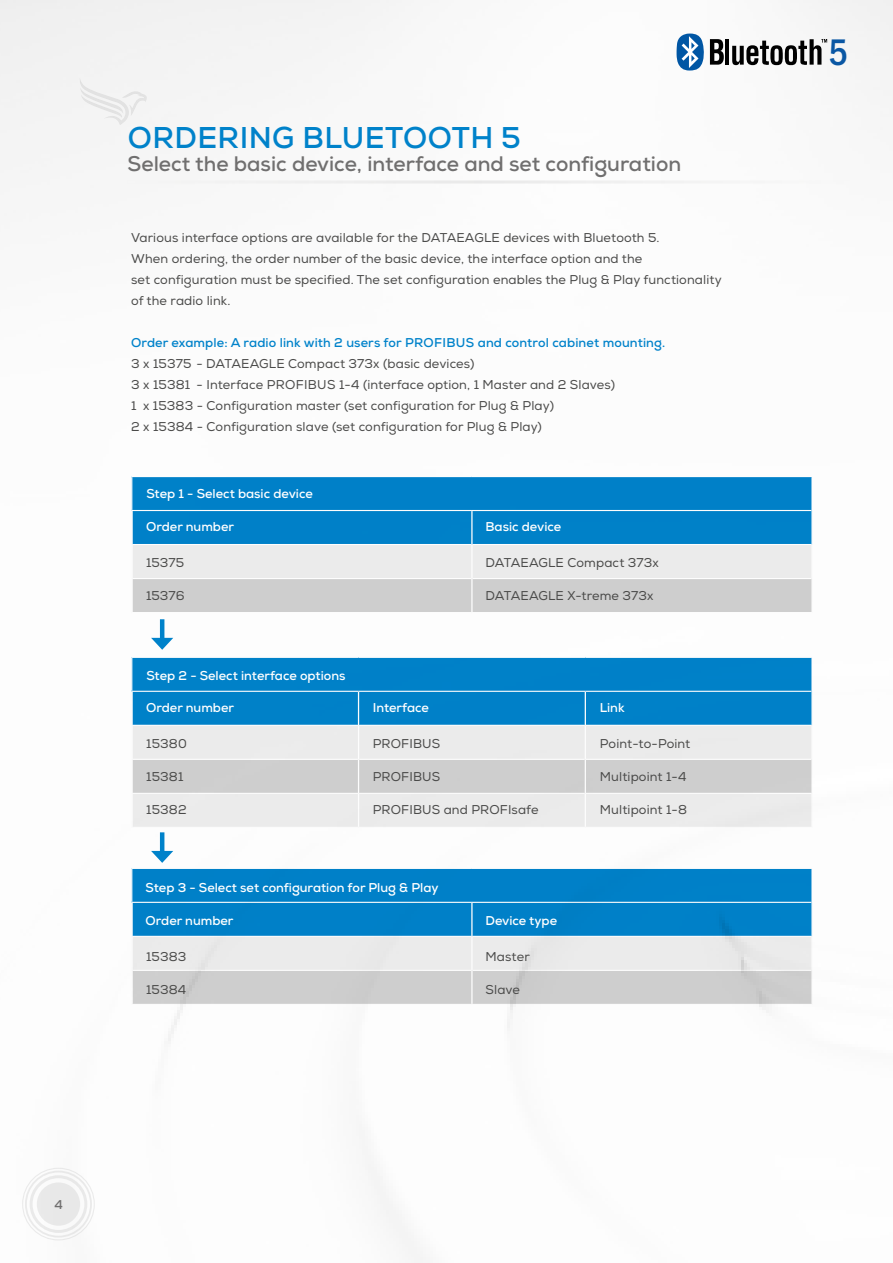
<style>
.page{position:relative;width:893px;height:1263px;background:#fff}
.page>*{position:absolute;margin:0;border:0;box-sizing:border-box;transform-origin:0 0}
.t1{font:500 condensed 38.4px "ITC Franklin Gothic Std";color:#0a57a4}
.t2{font:700 30px "Nexa";letter-spacing:.015em;color:#0082ca}
.t3{font:700 21px "Nexa";color:#706f6f}
.t4{font:12.75px/21px "Nexa";letter-spacing:.01em;color:#4a4a49}
.t5{font:700 12.75px "Nexa";color:#fff}
.t6{font:700 12.75px "Nexa";letter-spacing:.01em;color:#0082ca}
.t7{font:700 12.75px "Nexa";color:#706f6f}
</style>
<div class="page">
<svg style="left:22px;top:1168px;width:73px;height:72px"></svg>
<svg style="left:79px;top:77px;width:68px;height:48px"></svg>
<div style="left:132px;top:657px;width:680px;height:34px;background:#0082ca"></div>
<svg style="left:133px;top:692px;width:678px;height:135px;background:#a9c9db"></svg>
<hr style="left:132px;top:725px;width:226px;height:1px;background:#fff">
<hr style="left:359px;top:725px;width:226px;height:1px;background:#fff">
<hr style="left:586px;top:725px;width:225px;height:1px;background:#fff">
<hr style="left:132px;top:759px;width:226px;height:1px;background:#fff">
<hr style="left:359px;top:759px;width:226px;height:1px;background:#fff">
<hr style="left:586px;top:759px;width:225px;height:1px;background:#fff">
<hr style="left:132px;top:793px;width:226px;height:1px;background:#fff">
<hr style="left:359px;top:793px;width:226px;height:1px;background:#fff">
<hr style="left:586px;top:793px;width:225px;height:1px;background:#fff">
<hr style="left:811px;top:658px;width:2px;height:33px;background:#fff">
<hr style="left:358px;top:692px;width:1px;height:33px;background:#fff">
<hr style="left:585px;top:692px;width:1px;height:33px;background:#fff">
<hr style="left:358px;top:725px;width:1px;height:34px;background:#fff">
<hr style="left:585px;top:725px;width:1px;height:34px;background:#fff">
<hr style="left:358px;top:759px;width:1px;height:34px;background:#fff">
<hr style="left:585px;top:759px;width:1px;height:34px;background:#fff">
<hr style="left:358px;top:793px;width:1px;height:34px;background:#fff">
<hr style="left:585px;top:793px;width:1px;height:34px;background:#fff">
<hr style="left:131px;top:657px;width:228px;height:1px;background:#fff">
<hr style="left:359px;top:657px;width:226px;height:1px;background:#fff">
<hr style="left:585px;top:657px;width:228px;height:1px;background:#fff">
<div style="left:132px;top:476px;width:680px;height:34px;background:#0082ca"></div>
<svg style="left:133px;top:511px;width:678px;height:101px;background:#93bdd5"></svg>
<hr style="left:132px;top:544px;width:339px;height:1px;background:#fff">
<hr style="left:473px;top:544px;width:338px;height:1px;background:#fff">
<hr style="left:132px;top:578px;width:339px;height:1px;background:#fff">
<hr style="left:473px;top:578px;width:338px;height:1px;background:#fff">
<hr style="left:811px;top:477px;width:2px;height:33px;background:#fff">
<hr style="left:471px;top:511px;width:2px;height:33px;background:#fff">
<hr style="left:471px;top:544px;width:2px;height:34px;background:#fff">
<hr style="left:471px;top:578px;width:2px;height:34px;background:#fff">
<hr style="left:131px;top:476px;width:341px;height:1px;background:#fff">
<hr style="left:472px;top:476px;width:341px;height:1px;background:#fff">
<div style="left:132px;top:868px;width:680px;height:34px;background:#0082ca"></div>
<svg style="left:133px;top:903px;width:678px;height:101px;background:#93bdd5"></svg>
<hr style="left:132px;top:936px;width:339px;height:1px;background:#fff">
<hr style="left:473px;top:936px;width:338px;height:1px;background:#fff">
<hr style="left:132px;top:970px;width:339px;height:1px;background:#fff">
<hr style="left:473px;top:970px;width:338px;height:1px;background:#fff">
<hr style="left:811px;top:869px;width:2px;height:33px;background:#fff">
<hr style="left:471px;top:903px;width:2px;height:33px;background:#fff">
<hr style="left:471px;top:936px;width:2px;height:34px;background:#fff">
<hr style="left:471px;top:970px;width:2px;height:34px;background:#fff">
<hr style="left:131px;top:868px;width:341px;height:1px;background:#fff">
<hr style="left:472px;top:868px;width:341px;height:1px;background:#fff">
<hr style="left:160px;top:619px;width:4px;height:23px;background:#0082ca">
<svg style="left:151px;top:638px;width:22px;height:12px"></svg>
<hr style="left:160px;top:832px;width:4px;height:23px;background:#0082ca">
<svg style="left:151px;top:851px;width:22px;height:12px"></svg>
<hr style="left:725px;top:39px;width:4px;height:26px;background:#000">
<svg style="left:732px;top:39px;width:95px;height:26px"></svg>
<svg style="left:677px;top:34px;width:47px;height:37px"></svg>
<h2 class="t2" style="left:128px;top:118px;width:394px">ORDERING BLUETOOTH 5</h2>
<h3 class="t3" style="left:128px;top:150px;width:555px">Select the basic device, interface and set configuration</h3>
<p class="t4" style="left:131px;top:227px;width:592px">Various interface options are available for the DATAEAGLE devices with Bluetooth 5.<br>When ordering, the order number of the basic device, the interface option and the<br>set configuration must be specified. The set configuration enables the Plug &amp; Play functionality of the radio link.</p>
<p class="t6" style="left:131px;top:334px;width:536px">Order example: A radio link with 2 users for PROFIBUS and control cabinet mounting.</p>
<p class="t4" style="left:131px;top:353px;width:485px">3 x 15375 - DATAEAGLE Compact 373x (basic devices)<br>3 x 15381 - Interface PROFIBUS 1-4 (interface option, 1 Master and 2 Slaves)<br>1 x 15383 - Configuration master (set configuration for Plug &amp; Play)<br>2 x 15384 - Configuration slave (set configuration for Plug &amp; Play)</p>
<p class="t5" style="left:146px;top:486px;width:168px">Step 1 - Select basic device</p>
<p class="t5" style="left:146px;top:518px;width:89px">Order number</p>
<p class="t4" style="left:146px;top:553px;width:39px">15375</p>
<p class="t4" style="left:146px;top:586px;width:40px">15376</p>
<p class="t5" style="left:146px;top:668px;width:200px">Step 2 - Select interface options</p>
<p class="t5" style="left:146px;top:700px;width:89px">Order number</p>
<p class="t5" style="left:373px;top:700px;width:58px">Interface</p>
<p class="t5" style="left:486px;top:518px;width:77px">Basic device</p>
<p class="t4" style="left:486px;top:553px;width:175px">DATAEAGLE Compact 373x</p>
<p class="t4" style="left:486px;top:586px;width:169px">DATAEAGLE X-treme 373x</p>
<p class="t5" style="left:600px;top:700px;width:26px">Link</p>
<p class="t4" style="left:146px;top:733px;width:42px">15380</p>
<p class="t4" style="left:146px;top:766px;width:39px">15381</p>
<p class="t4" style="left:146px;top:799px;width:42px">15382</p>
<p class="t4" style="left:373px;top:733px;width:69px">PROFIBUS</p>
<p class="t4" style="left:373px;top:766px;width:69px">PROFIBUS</p>
<p class="t4" style="left:373px;top:799px;width:167px">PROFIBUS and PROFIsafe</p>
<p class="t5" style="left:146px;top:879px;width:294px">Step 3 - Select set configuration for Plug &amp; Play</p>
<p class="t5" style="left:146px;top:912px;width:89px">Order number</p>
<p class="t4" style="left:146px;top:946px;width:42px">15383</p>
<p class="t4" style="left:146px;top:979px;width:42px">15384</p>
<p class="t5" style="left:486px;top:912px;width:73px">Device type</p>
<p class="t4" style="left:486px;top:946px;width:46px">Master</p>
<p class="t4" style="left:486px;top:979px;width:36px">Slave</p>
<p class="t4" style="left:600px;top:733px;width:92px">Point-to-Point</p>
<p class="t4" style="left:600px;top:766px;width:88px">Multipoint 1-4</p>
<p class="t4" style="left:600px;top:799px;width:89px">Multipoint 1-8</p>
<p class="t7" style="left:54px;top:1196px;width:10px">4</p>
<h1 class="t1" style="left:828px;top:31px;width:21px">5</h1>
</div>
